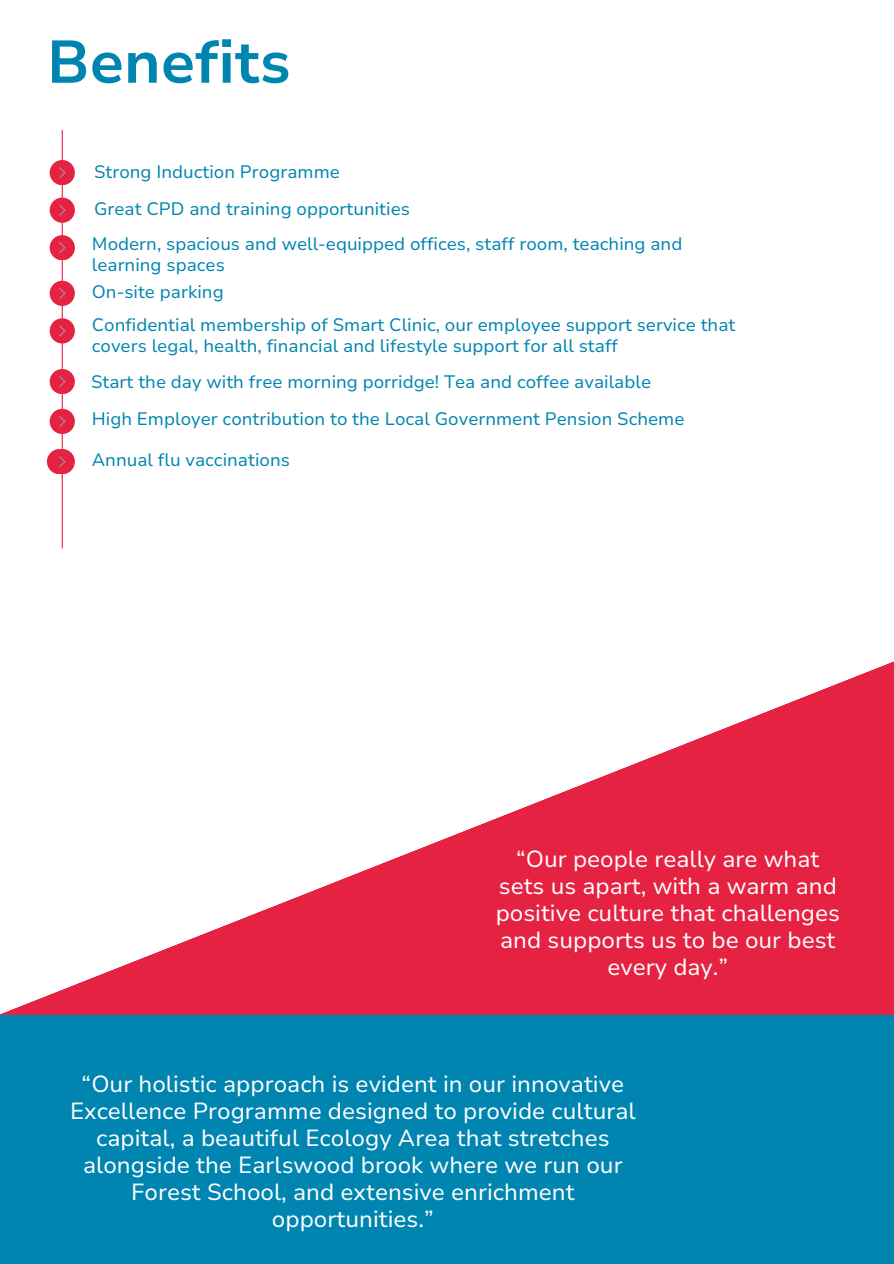
<style>
.page{position:relative;width:894px;height:1264px;background:#fff}
.page>*{position:absolute;margin:0;border:0;box-sizing:border-box;transform-origin:0 0}
.t1{font:700 60px "Nunito Sans 10 pt";color:#0085b1}
.t2{font:23.25px/27px "Nunito Sans 10 pt";color:#fff;text-align:center}
.t3{font:18px/21.3px "Nunito Sans 10 pt";color:#0085b1}
</style>
<div class="page">
<svg style="left:0;top:662px;width:893px;height:353px;fill:#e62243"></svg>
<div style="left:0;top:1015px;width:893px;height:248px;background:#0085b1"></div>
<hr style="left:62px;top:130px;width:1px;height:418px;background:#e62243">
<svg style="left:50px;top:198px;width:24px;height:24px"></svg>
<svg style="left:50px;top:160px;width:24px;height:25px"></svg>
<svg style="left:50px;top:235px;width:24px;height:25px"></svg>
<svg style="left:50px;top:281px;width:24px;height:24px"></svg>
<svg style="left:50px;top:318px;width:24px;height:25px"></svg>
<svg style="left:50px;top:409px;width:24px;height:24px"></svg>
<svg style="left:47px;top:449px;width:27px;height:25px"></svg>
<svg style="left:50px;top:369px;width:24px;height:25px"></svg>
<h1 class="t1" style="left:47px;top:22px;width:245px">Benefits</h1>
<p class="t3" style="left:94px;top:161px;width:247px">Strong Induction Programme</p>
<p class="t3" style="left:94px;top:199px;width:317px">Great CPD and training opportunities</p>
<p class="t3" style="left:92px;top:233px;width:592px">Modern, spacious and well-equipped offices, staff room, teaching and learning spaces</p>
<p class="t3" style="left:92px;top:282px;width:133px">On-site parking</p>
<p class="t3" style="left:92px;top:314px;width:645px">Confidential membership of Smart Clinic, our employee support service that covers legal, health, financial and lifestyle support for all staff</p>
<p class="t3" style="left:91px;top:372px;width:561px">Start the day with free morning porridge! Tea and coffee available</p>
<p class="t3" style="left:92px;top:408px;width:594px">High Employer contribution to the Local Government Pension Scheme</p>
<p class="t3" style="left:92px;top:449px;width:199px">Annual flu vaccinations</p>
<p class="t2" style="left:495px;top:845px;width:346px">“Our people really are what sets us apart, with a warm and positive culture that challenges and supports us to be our best every day.”</p>
<p class="t2" style="left:70px;top:1070px;width:567px">“Our holistic approach is evident in our innovative Excellence Programme designed to provide cultural capital, a beautiful Ecology Area that stretches alongside the Earlswood brook where we run our Forest School, and extensive enrichment opportunities.”</p>
</div>
